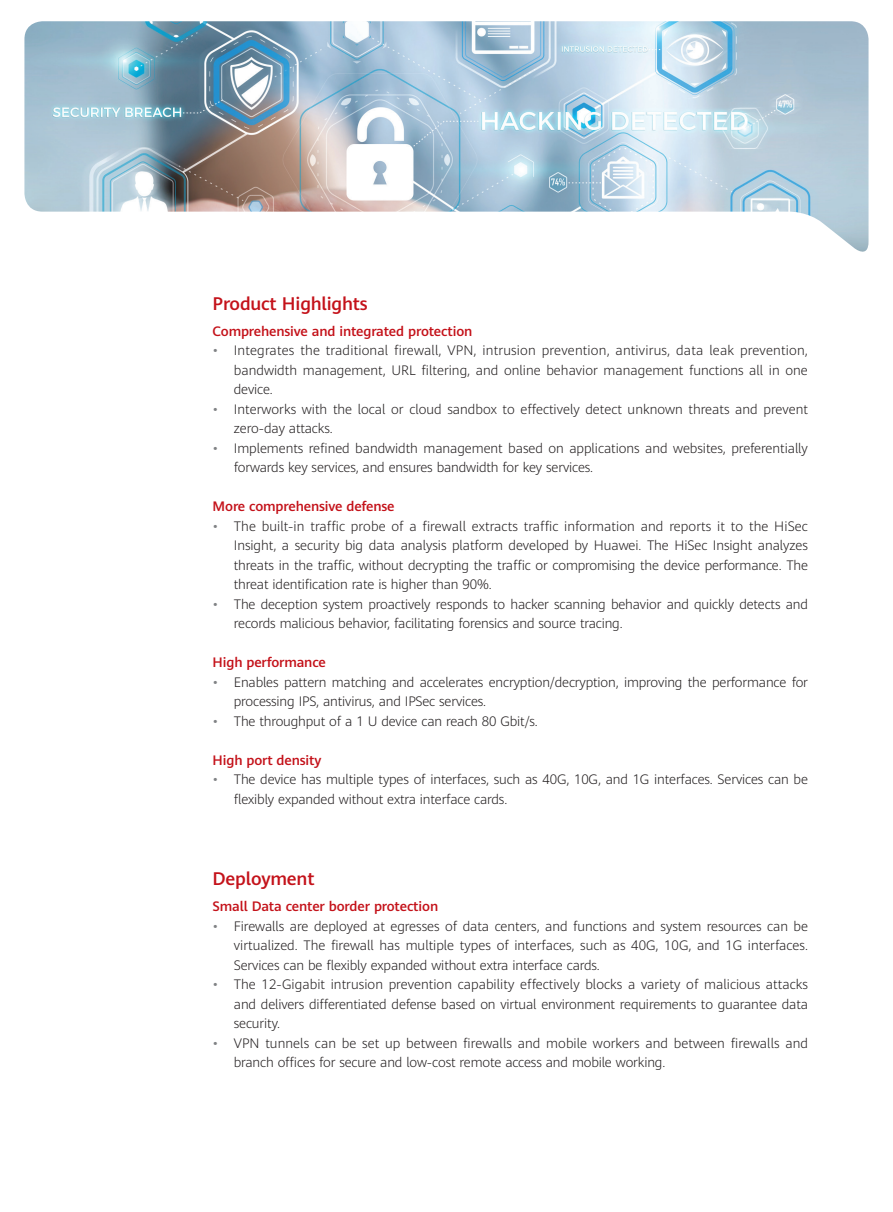
<style>
.page{position:relative;width:893px;height:1212px;background:#fff}
.page>*{position:absolute;margin:0;border:0;box-sizing:border-box;transform-origin:0 0}
.t1{font:500 18px "Huawei Sans";letter-spacing:-.01em;color:#c4121a}
.t2{font:300 13.5px/19.5px "Huawei Sans";letter-spacing:-.01em;color:#231f20}
.t3{font:500 13.5px "Huawei Sans";letter-spacing:-.01em;color:#c4121a}
.s1{color:#808285}
</style>
<div class="page">
<img style="left:24px;top:21px;width:844px;height:231px">
<h1 class="t1" style="left:213px;top:291px;width:157px">Product Highlights</h1>
<p class="t3" style="left:213px;top:321px;width:261px">Comprehensive and integrated protection</p>
<p class="t2" style="left:234px;top:340px;width:575px;text-align:justify;text-indent:-21px"><span class="s1">•</span> Integrates the traditional firewall, VPN, intrusion prevention, antivirus, data leak prevention, bandwidth management, URL filtering, and online behavior management functions all in one device.</p>
<p class="t2" style="left:234px;top:399px;width:576px;text-indent:-21px"><span class="s1">•</span> Interworks with the local or cloud sandbox to effectively detect unknown threats and prevent zero-day attacks.</p>
<p class="t2" style="left:234px;top:438px;width:576px;text-indent:-21px"><span class="s1">•</span> Implements refined bandwidth management based on applications and websites, preferentially forwards key services, and ensures bandwidth for key services.</p>
<p class="t3" style="left:213px;top:497px;width:183px">More comprehensive defense</p>
<p class="t2" style="left:234px;top:516px;width:576px;text-align:justify;text-indent:-21px"><span class="s1">•</span> The built-in traffic probe of a firewall extracts traffic information and reports it to the HiSec Insight, a security big data analysis platform developed by Huawei. The HiSec Insight analyzes threats in the traffic, without decrypting the traffic or compromising the device performance. The threat identification rate is higher than 90%.</p>
<p class="t2" style="left:234px;top:594px;width:576px;text-indent:-21px"><span class="s1">•</span> The deception system proactively responds to hacker scanning behavior and quickly detects and records malicious behavior, facilitating forensics and source tracing.</p>
<p class="t3" style="left:213px;top:653px;width:115px">High performance</p>
<p class="t2" style="left:234px;top:672px;width:576px;text-indent:-21px"><span class="s1">•</span> Enables pattern matching and accelerates encryption/decryption, improving the performance for processing IPS, antivirus, and IPSec services.</p>
<p class="t2" style="left:213px;top:711px;width:327px"><span class="s1">•</span> The throughput of a 1 U device can reach 80 Gbit/s.</p>
<p class="t3" style="left:213px;top:750px;width:110px">High port density</p>
<p class="t2" style="left:234px;top:769px;width:576px;text-indent:-21px"><span class="s1">•</span> The device has multiple types of interfaces, such as 40G, 10G, and 1G interfaces. Services can be flexibly expanded without extra interface cards.</p>
<h1 class="t1" style="left:213px;top:866px;width:103px">Deployment</h1>
<p class="t3" style="left:213px;top:897px;width:227px">Small Data center border protection</p>
<p class="t2" style="left:234px;top:915px;width:576px;text-align:justify;text-indent:-21px"><span class="s1">•</span> Firewalls are deployed at egresses of data centers, and functions and system resources can be virtualized. The firewall has multiple types of interfaces, such as 40G, 10G, and 1G interfaces.<br>Services can be flexibly expanded without extra interface cards.</p>
<p class="t2" style="left:234px;top:974px;width:576px;text-align:justify;text-indent:-21px"><span class="s1">•</span> The 12-Gigabit intrusion prevention capability effectively blocks a variety of malicious attacks and delivers differentiated defense based on virtual environment requirements to guarantee data security.</p>
<p class="t2" style="left:234px;top:1032px;width:576px;text-indent:-21px"><span class="s1">•</span> VPN tunnels can be set up between firewalls and mobile workers and between firewalls and branch offices for secure and low-cost remote access and mobile working.</p>
</div>
